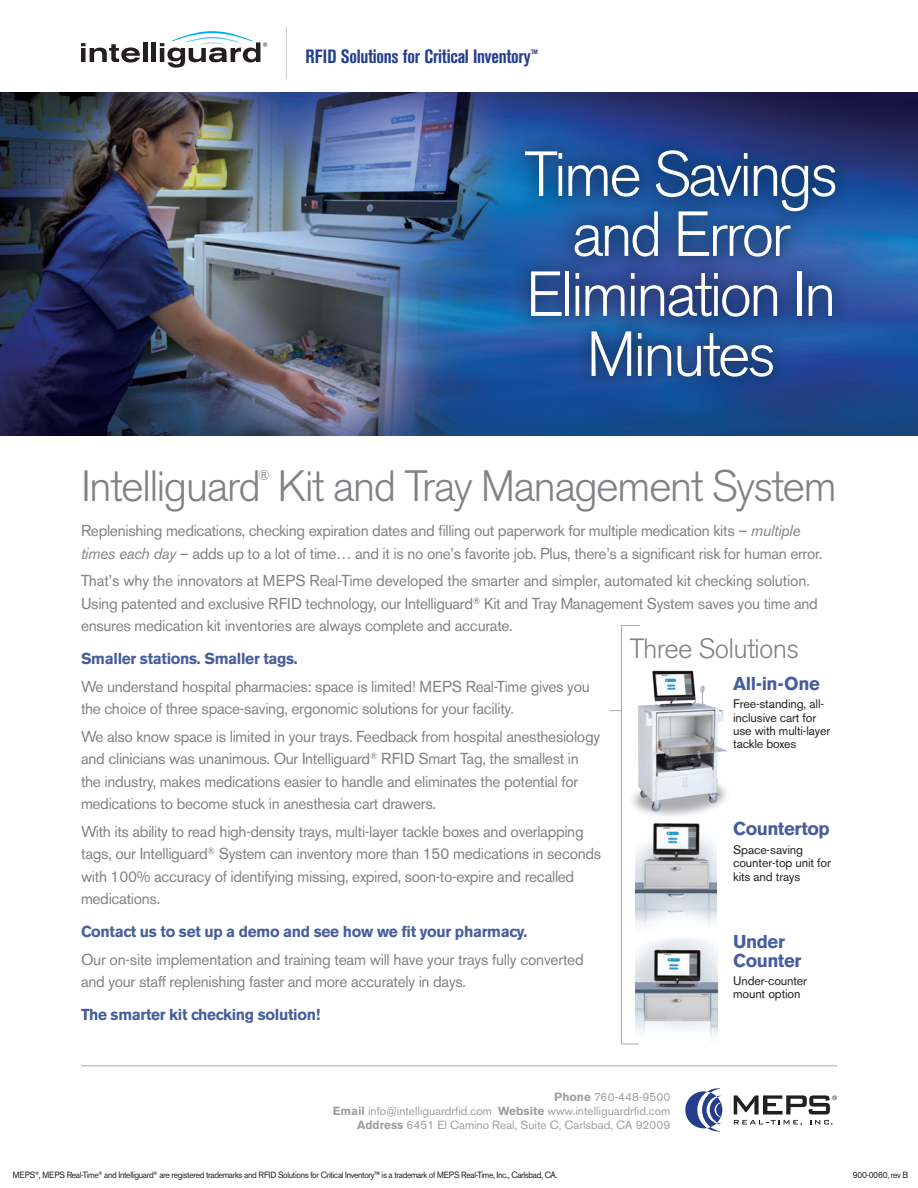
<style>
.page{position:relative;width:918px;height:1188px;background:#fff}
.page>*{position:absolute;margin:0;border:0;box-sizing:border-box;transform-origin:0 0}
.t1{font:300 63px/60px "Akzidenz Grotesk BE";letter-spacing:-.05em;color:#fff;text-align:center}
.t2{font:300 43.5px "Akzidenz Grotesk BE";letter-spacing:-.04em;color:#808285}
.t3{font:300 27.75px "Akzidenz Grotesk BE";letter-spacing:-.03em;color:#808285}
.t4{font:700 condensed 19.05px "Akzidenz Grotesk BE";letter-spacing:-.015em;color:#253f8e}
.t5{font:700 18.45px/18.5px "Akzidenz Grotesk BE";letter-spacing:-.025em;color:#475e9d}
.t6{font:15.75px/22.5px "Akzidenz Grotesk BE";letter-spacing:-.02em;color:#808285}
.t7{font:700 15.75px "Akzidenz Grotesk BE";letter-spacing:-.02em;color:#475e9d}
.t8{font:300 13.95px "Akzidenz Grotesk BE";color:#808285}
.t9{font:12.3px/13.4px "Akzidenz Grotesk BE";letter-spacing:-.01em;color:#231f20}
.t10{font:11.85px "Akzidenz Grotesk BE";color:#9d9fa2}
.t11{font:11.85px "Akzidenz Grotesk BE";letter-spacing:.02em;color:#9d9fa2}
.t12{font:9px "Akzidenz Grotesk BE";letter-spacing:-.04em;color:#231f20;scale:.93 1}
.t13{font:700 condensed 6.3px "Akzidenz Grotesk BE";color:#253f8e}
.s1{font-style:italic}
.s2{font-weight:700}
</style>
<div class="page">
<img style="left:0;top:93px;width:918px;height:342px">
<div style="left:508px;top:133px;width:345px;height:261px;background:#0c2f51;opacity:.75"></div>
<hr style="left:81px;top:1065px;width:756px;height:1px;background:#a8a9ad">
<img style="left:641px;top:670px;width:86px;height:146px">
<img style="left:641px;top:823px;width:76px;height:104px">
<img style="left:641px;top:939px;width:77px;height:99px">
<svg style="left:609px;top:625px;width:32px;height:419px"></svg>
<svg style="left:81px;top:43px;width:59px;height:20px"></svg>
<div style="left:143px;top:42px;width:5px;height:20px;background:#231f20"></div>
<div style="left:151px;top:42px;width:5px;height:20px;background:#231f20"></div>
<svg style="left:160px;top:31px;width:107px;height:37px"></svg>
<hr style="left:286px;top:27px;width:1px;height:52px;background:#c7c8ca">
<svg style="left:685px;top:1088px;width:38px;height:44px"></svg>
<svg style="left:734px;top:1095px;width:103px;height:31px"></svg>
<p class="t4" style="left:305px;top:46px;width:227px">RFID Solutions for Critical Inventory</p>
<p class="t13" style="left:531px;top:48px;width:8px">TM</p>
<p class="t1" style="left:524px;top:145px;width:316px">Time Savings and Error<br>Elimination In<br>Minutes</p>
<p class="t2" style="left:81px;top:461px;width:758px">Intelliguard Kit and Tray Management System</p>
<p class="t8" style="left:258px;top:467px;width:13px">®</p>
<p class="t6" style="left:81px;top:519px;width:743px">Replenishing medications, checking expiration dates and filling out paperwork for multiple medication kits – <span class="s1">multiple times each day</span> – adds up to a lot of time… and it is no one’s favorite job. Plus, there’s a significant risk for human error.</p>
<p class="t6" style="left:81px;top:570px;width:738px">That’s why the innovators at MEPS Real-Time developed the smarter and simpler, automated kit checking solution.<br>Using patented and exclusive RFID technology, our Intelliguard<sup>®</sup> Kit and Tray Management System saves you time and ensures medication kit inventories are always complete and accurate.</p>
<p class="t7" style="left:81px;top:649px;width:218px">Smaller stations. Smaller tags.</p>
<p class="t6" style="left:81px;top:675px;width:510px">We understand hospital pharmacies: space is limited! MEPS Real-Time gives you the choice of three space-saving, ergonomic solutions for your facility.</p>
<p class="t6" style="left:81px;top:725px;width:521px">We also know space is limited in your trays. Feedback from hospital anesthesiology and clinicians was unanimous. Our Intelliguard<sup>®</sup> RFID Smart Tag, the smallest in the industry, makes medications easier to handle and eliminates the potential for medications to become stuck in anesthesia cart drawers.</p>
<p class="t6" style="left:81px;top:820px;width:522px">With its ability to read high-density trays, multi-layer tackle boxes and overlapping tags, our Intelliguard<sup>®</sup> System can inventory more than 150 medications in seconds with 100% accuracy of identifying missing, expired, soon-to-expire and recalled medications.</p>
<p class="t7" style="left:81px;top:923px;width:448px">Contact us to set up a demo and see how we fit your pharmacy.</p>
<p class="t6" style="left:81px;top:948px;width:504px">Our on-site implementation and training team will have your trays fully converted and your staff replenishing faster and more accurately in days.</p>
<p class="t7" style="left:81px;top:1005px;width:241px">The smarter kit checking solution!</p>
<p class="t3" style="left:629px;top:632px;width:171px">Three Solutions</p>
<p class="t5" style="left:733px;top:675px;width:88px">All-in-One</p>
<p class="t9" style="left:733px;top:697px;width:99px">Free-standing, all&shy;inclusive cart for use with multi-layer tackle boxes</p>
<p class="t5" style="left:733px;top:820px;width:98px">Countertop</p>
<p class="t9" style="left:733px;top:843px;width:99px">Space-saving counter-top unit for kits and trays</p>
<p class="t5" style="left:733px;top:933px;width:70px">Under<br>Counter</p>
<p class="t9" style="left:733px;top:974px;width:75px">Under-counter mount option</p>
<p class="t11" style="left:554px;top:1090px;width:118px"><span class="s2">Phone</span> 760-448-9500</p>
<p class="t10" style="left:333px;top:1104px;width:339px"><span class="s2">Email</span> info@intelliguardrfid.com <span class="s2">Website</span> www.intelliguardrfid.com</p>
<p class="t10" style="left:357px;top:1118px;width:315px"><span class="s2">Address</span> 6451 El Camino Real, Suite C, Carlsbad, CA 92009</p>
<p class="t12" style="left:13px;top:1169px;width:587px">MEPS<sup>®</sup>, MEPS Real-Time<sup>®</sup> and Intelliguard<sup>®</sup> are registered trademarks and RFID Solutions for Critical Inventory™ is a trademark of MEPS Real-Time, Inc., Carlsbad, CA.</p>
<p class="t12" style="left:853px;top:1169px;width:61px">900-0060, rev B</p>
</div>
